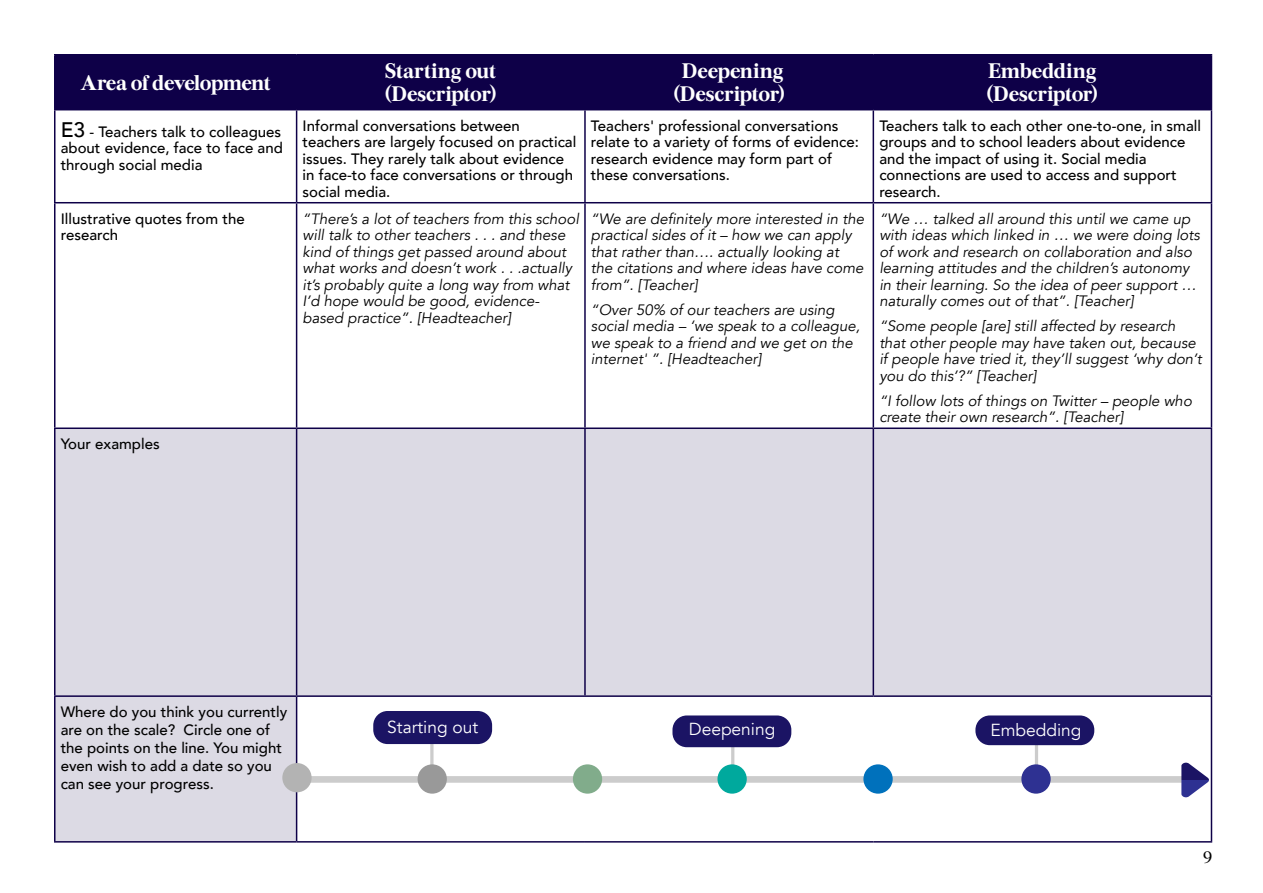
<style>
.page{position:relative;width:1263px;height:893px;background:#fff}
.page>*{position:absolute;margin:0;border:0;box-sizing:border-box;transform-origin:0 0}
.t1{font:700 21px/22.5px "Burgess";letter-spacing:-.02em;color:#fff}
.t2{font:17.4px "Avenir";color:#fff}
.t3{font:16.5px "Burgess";color:#000}
.t4{font:italic 15px/16.5px "Avenir";color:#000}
.t5{font:500 15px/16.5px "Avenir";color:#000}
.s1{font-size:21px}
</style>
<div class="page">
<div style="left:56px;top:56px;width:1155px;height:53px;background:#0e0048"></div>
<div style="left:56px;top:429px;width:1155px;height:412px;background:#dcdae4"></div>
<hr style="left:54px;top:54px;width:243px;height:2px;background:#0e0048">
<hr style="left:54px;top:56px;width:2px;height:53px;background:#0e0048">
<hr style="left:297px;top:54px;width:288px;height:2px;background:#0e0048">
<hr style="left:296px;top:56px;width:1px;height:53px;background:#0e0048">
<hr style="left:585px;top:54px;width:288px;height:2px;background:#0e0048">
<hr style="left:584px;top:56px;width:2px;height:53px;background:#0e0048">
<hr style="left:873px;top:54px;width:339px;height:2px;background:#0e0048">
<hr style="left:872px;top:56px;width:2px;height:53px;background:#0e0048">
<hr style="left:1211px;top:56px;width:1px;height:53px;background:#0e0048">
<hr style="left:54px;top:109px;width:243px;height:1px;background:#0e0048">
<hr style="left:54px;top:110px;width:2px;height:92px;background:#0e0048">
<hr style="left:297px;top:109px;width:288px;height:1px;background:#0e0048">
<hr style="left:296px;top:110px;width:1px;height:92px;background:#0e0048">
<hr style="left:585px;top:109px;width:288px;height:1px;background:#0e0048">
<hr style="left:584px;top:110px;width:2px;height:92px;background:#0e0048">
<hr style="left:873px;top:109px;width:339px;height:1px;background:#0e0048">
<hr style="left:872px;top:110px;width:2px;height:92px;background:#0e0048">
<hr style="left:1211px;top:110px;width:1px;height:92px;background:#0e0048">
<hr style="left:54px;top:202px;width:243px;height:1px;background:#0e0048">
<hr style="left:54px;top:203px;width:2px;height:224px;background:#0e0048">
<hr style="left:297px;top:202px;width:288px;height:1px;background:#0e0048">
<hr style="left:296px;top:203px;width:1px;height:224px;background:#0e0048">
<hr style="left:585px;top:202px;width:288px;height:1px;background:#0e0048">
<hr style="left:584px;top:203px;width:2px;height:224px;background:#0e0048">
<hr style="left:873px;top:202px;width:339px;height:1px;background:#0e0048">
<hr style="left:872px;top:203px;width:2px;height:224px;background:#0e0048">
<hr style="left:1211px;top:203px;width:1px;height:224px;background:#0e0048">
<hr style="left:54px;top:427px;width:243px;height:2px;background:#0e0048">
<hr style="left:54px;top:429px;width:2px;height:266px;background:#0e0048">
<hr style="left:297px;top:427px;width:288px;height:2px;background:#0e0048">
<hr style="left:296px;top:429px;width:1px;height:266px;background:#0e0048">
<hr style="left:585px;top:427px;width:288px;height:2px;background:#0e0048">
<hr style="left:584px;top:429px;width:2px;height:266px;background:#0e0048">
<hr style="left:873px;top:427px;width:339px;height:2px;background:#0e0048">
<hr style="left:872px;top:429px;width:2px;height:266px;background:#0e0048">
<hr style="left:1211px;top:429px;width:1px;height:266px;background:#0e0048">
<hr style="left:54px;top:695px;width:243px;height:2px;background:#0e0048">
<hr style="left:54px;top:697px;width:2px;height:144px;background:#0e0048">
<hr style="left:297px;top:695px;width:288px;height:2px;background:#0e0048">
<hr style="left:296px;top:697px;width:1px;height:144px;background:#0e0048">
<hr style="left:585px;top:695px;width:288px;height:2px;background:#0e0048">
<hr style="left:873px;top:695px;width:339px;height:2px;background:#0e0048">
<hr style="left:1211px;top:697px;width:1px;height:144px;background:#0e0048">
<hr style="left:54px;top:841px;width:243px;height:2px;background:#0e0048">
<hr style="left:297px;top:841px;width:288px;height:2px;background:#0e0048">
<hr style="left:585px;top:841px;width:288px;height:2px;background:#0e0048">
<hr style="left:873px;top:841px;width:339px;height:2px;background:#0e0048">
<div style="left:298px;top:697px;width:909px;height:144px;background:#fff"></div>
<div style="left:975px;top:715px;width:119px;height:30px;background:#1b1464;border-radius:14px"></div>
<div style="left:672px;top:715px;width:119px;height:32px;background:#1b1464;border-radius:14px"></div>
<div style="left:373px;top:711px;width:119px;height:33px;background:#1b1464;border-radius:14px"></div>
<svg style="left:284px;top:743px;width:925px;height:55px"></svg>
<div style="left:282px;top:763px;width:30px;height:29px;background:#b3b3b3;border-radius:50%"></div>
<h1 class="t1" style="left:80px;top:70px;width:192px">Area of development</h1>
<h1 class="t1" style="left:385px;top:59px;width:113px">Starting out (Descriptor)</h1>
<h1 class="t1" style="left:674px;top:59px;width:112px;text-align:center">Deepening (Descriptor)</h1>
<h1 class="t1" style="left:987px;top:59px;width:112px">Embedding (Descriptor)</h1>
<p class="t5" style="left:61px;top:122px;width:224px;text-align:justify"><span class="s1">E3</span> - Teachers talk to colleagues about evidence, face to face and through social media</p>
<p class="t5" style="left:303px;top:116px;width:275px">Informal conversations between teachers are largely focused on practical issues. They rarely talk about evidence in face-to face conversations or through social media.</p>
<p class="t5" style="left:591px;top:116px;width:269px">Teachers' professional conversations relate to a variety of forms of evidence: research evidence may form part of these conversations.</p>
<p class="t5" style="left:879px;top:116px;width:323px">Teachers talk to each other one-to-one, in small groups and to school leaders about evidence and the impact of using it. Social media connections are used to access and support research.</p>
<p class="t5" style="left:61px;top:209px;width:185px">Illustrative quotes from the research</p>
<p class="t4" style="left:303px;top:211px;width:278px">“There’s a lot of teachers from this school will talk to other teachers . . . and these kind of things get passed around about what works and doesn’t work . . .actually it’s probably quite a long way from what I’d hope would be good, evidence&shy;based practice”. [Headteacher]</p>
<p class="t4" style="left:591px;top:211px;width:275px">“We are definitely more interested in the practical sides of it – how we can apply that rather than…. actually looking at the citations and where ideas have come from”. [Teacher]</p>
<p class="t4" style="left:879px;top:211px;width:322px">“We … talked all around this until we came up with ideas which linked in … we were doing lots of work and research on collaboration and also learning attitudes and the children’s autonomy in their learning. So the idea of peer support … naturally comes out of that”. [Teacher]</p>
<p class="t4" style="left:879px;top:318px;width:324px">“Some people [are] still affected by research that other people may have taken out, because if people have tried it, they’ll suggest ‘why don’t you do this’?” [Teacher]</p>
<p class="t4" style="left:879px;top:393px;width:314px">“I follow lots of things on Twitter – people who create their own research”. [Teacher]</p>
<p class="t4" style="left:591px;top:302px;width:270px">“Over 50% of our teachers are using social media – ‘we speak to a colleague, we speak to a friend and we get on the internet' ”. [Headteacher]</p>
<p class="t5" style="left:61px;top:435px;width:100px">Your examples</p>
<p class="t5" style="left:61px;top:702px;width:228px;line-height:18px">Where do you think you currently are on the scale? Circle one of the points on the line. You might even wish to add a date so you can see your progress.</p>
<p class="t2" style="left:387px;top:717px;width:93px">Starting out</p>
<p class="t2" style="left:689px;top:719px;width:88px">Deepening</p>
<p class="t2" style="left:990px;top:720px;width:93px">Embedding</p>
<p class="t3" style="left:1203px;top:845px;width:10px">9</p>
</div>
